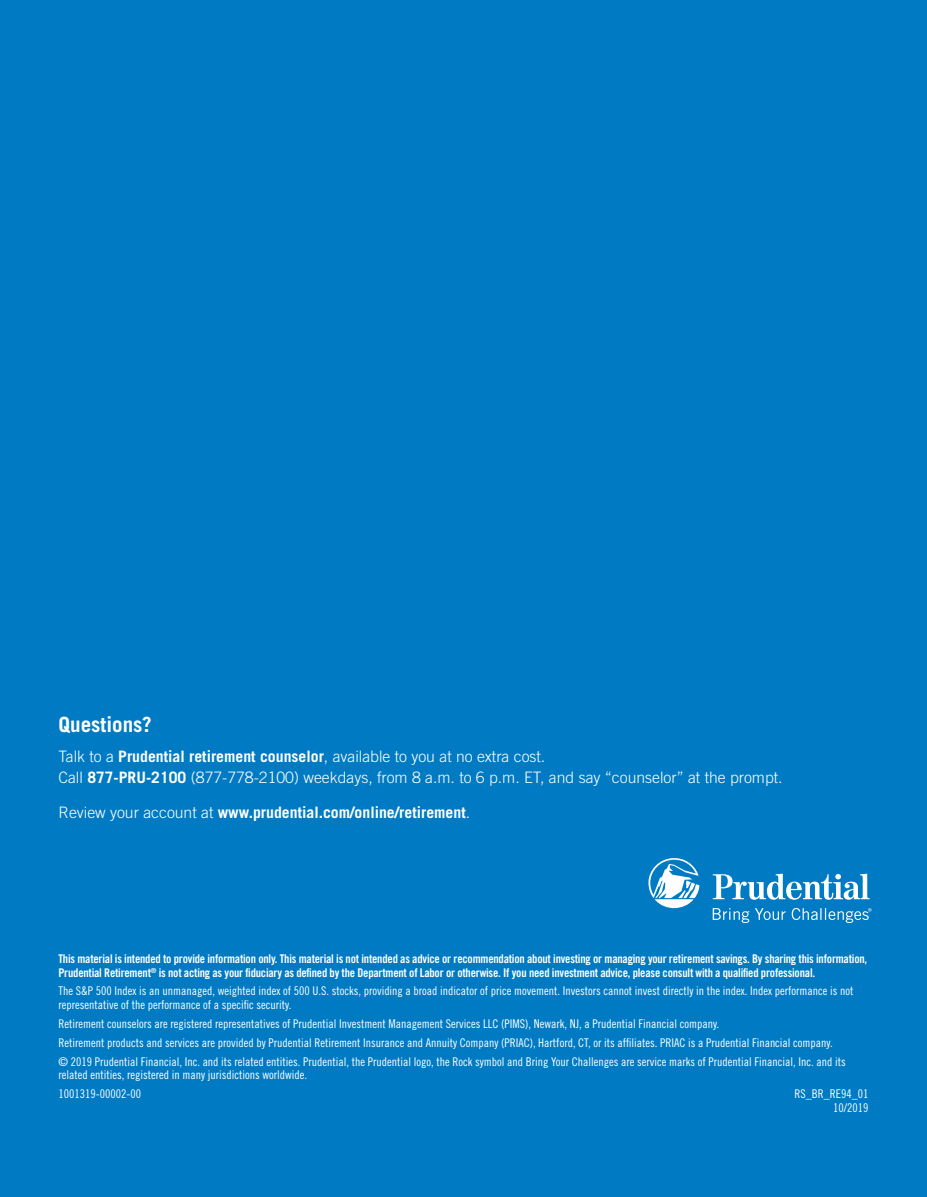
<style>
.page{position:relative;width:927px;height:1197px;background:#007bc3}
.page>*{position:absolute;margin:0;border:0;box-sizing:border-box;transform-origin:0 0}
.t1{font:700 21px "Trade Gothic LT Std";color:#fff}
.Body_Text{font:300 15.75px/21px "Trade Gothic LT Std";color:#fff}
.Body_Text-2{font:700 15.75px "Trade Gothic LT Std";color:#fff}
.Disclosure{font:12px/13.5px "Trade Gothic LT Std Cn 18";color:#fff}
.Disclosure-2{font:12px/13.5px "Trade Gothic LT Std Bd Cn 20";letter-spacing:-.015em;color:#fff}
.s1{font-weight:700}
.s2{font-weight:300}
</style>
<div class="page">
<svg style="left:648px;top:858px;width:224px;height:65px"></svg>
<p class="t1" style="left:58px;top:712px;width:95px">Questions?</p>
<p class="Body_Text" style="left:58px;top:746px;width:726px">Talk to a <span class="s1">Prudential retirement counselor</span>, available to you at no extra cost.<br>Call <span class="s1">877-PRU-2100</span> (877-778-2100) weekdays, from 8 a.m. to 6 p.m. ET, and say “counselor” at the prompt.</p>
<p class="Body_Text-2" style="left:58px;top:803px;width:413px"><span class="s2">Review your account at</span> www.prudential.com/online/retirement<span class="s2">.</span></p>
<p class="Disclosure-2" style="left:58px;top:952px;width:810px">This material is intended to provide information only. This material is not intended as advice or recommendation about investing or managing your retirement savings. By sharing this information,<br>Prudential Retirement<sup>®</sup> is not acting as your fiduciary as defined by the Department of Labor or otherwise. If you need investment advice, please consult with a qualified professional.</p>
<p class="Disclosure" style="left:58px;top:984px;width:797px">The S&amp;P 500 Index is an unmanaged, weighted index of 500 U.S. stocks, providing a broad indicator of price movement. Investors cannot invest directly in the index. Index performance is not representative of the performance of a specific security.</p>
<p class="Disclosure" style="left:58px;top:1017px;width:662px">Retirement counselors are registered representatives of Prudential Investment Management Services LLC (PIMS), Newark, NJ, a Prudential Financial company.</p>
<p class="Disclosure" style="left:58px;top:1036px;width:776px">Retirement products and services are provided by Prudential Retirement Insurance and Annuity Company (PRIAC), Hartford, CT, or its affiliates. PRIAC is a Prudential Financial company.</p>
<p class="Disclosure" style="left:58px;top:1054px;width:789px">© 2019 Prudential Financial, Inc. and its related entities. Prudential, the Prudential logo, the Rock symbol and Bring Your Challenges are service marks of Prudential Financial, Inc. and its related entities, registered in many jurisdictions worldwide.</p>
<p class="Disclosure" style="left:58px;top:1087px;width:84px">1001319-00002-00</p>
<p class="Disclosure" style="left:795px;top:1087px;width:75px;text-align:right">RS_BR_RE94_01<br>10/2019</p>
</div>
